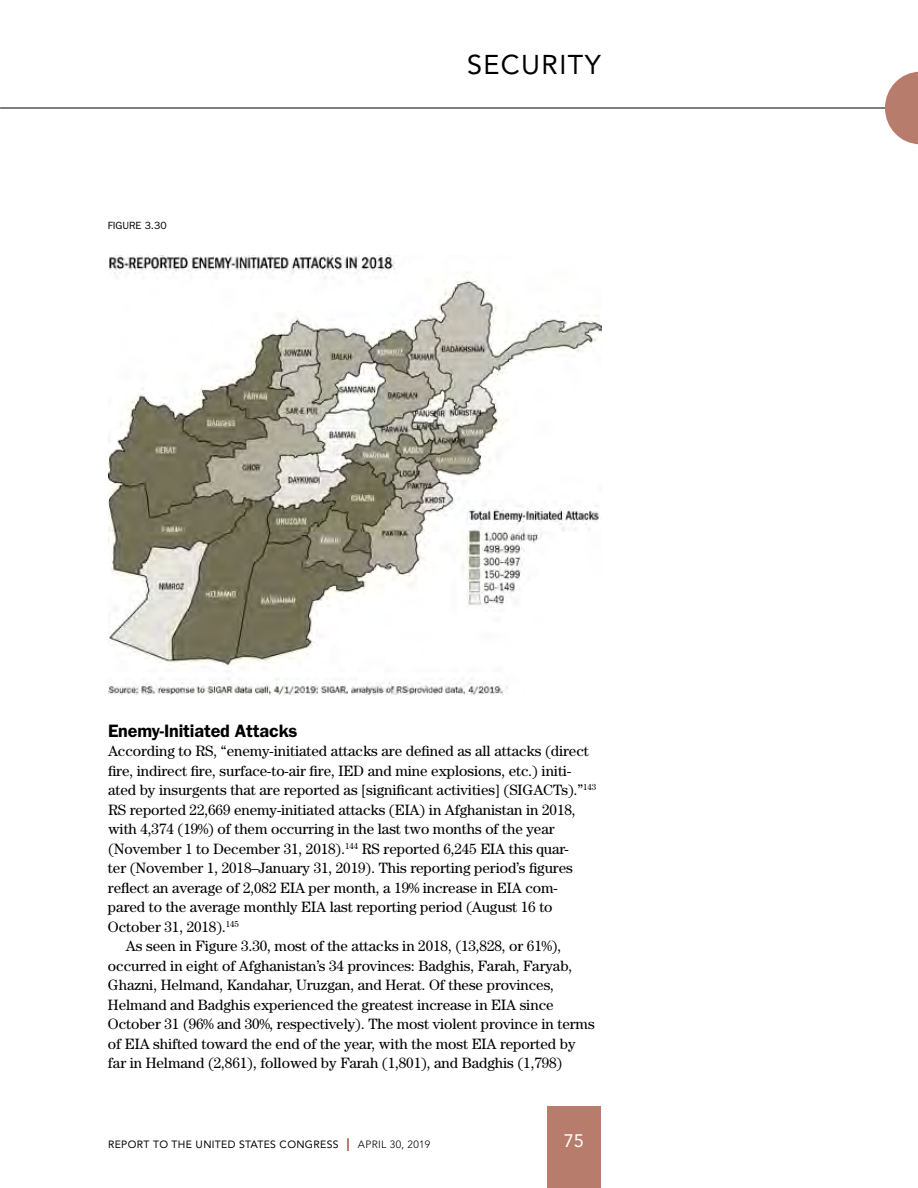
<style>
.page{position:relative;width:918px;height:1188px;background:#fff}
.page>*{position:absolute;margin:0;border:0;box-sizing:border-box;transform-origin:0 0}
.t1{font:27px "Avenir LT Std";letter-spacing:.05em;color:#000}
.t2{font:600 18px "ITC Franklin Gothic Std";letter-spacing:-.01em;color:#000}
.t3{font:18px "Avenir LT Std";color:#fff}
.t4{font:15px "Century Std";letter-spacing:-.005em;color:#000}
.t5{font:10.5px "Avenir LT Std";letter-spacing:.03em;color:#000}
.t6{font:10.5px "ITC Franklin Gothic Std";color:#000}
.s1{font-size:18px;color:#a05344}
.s2{font-weight:300}
</style>
<div class="page">
<hr style="left:0;top:108px;width:918px;height:1px;background:#000">
<svg style="left:885px;top:72px;width:33px;height:72px"></svg>
<div style="left:547px;top:1107px;width:54px;height:81px;background:#b77c6b"></div>
<img style="left:108px;top:256px;width:493px;height:439px">
<p class="t6" style="left:108px;top:220px;width:61px">FIGURE 3.30</p>
<h1 class="t1" style="left:467px;top:49px;width:135px">SECURITY</h1>
<p class="t2" style="left:108px;top:720px;width:191px">Enemy-Initiated Attacks</p>
<p class="t4" style="left:108px;top:742px;width:482px">According to RS, “enemy-initiated attacks are defined as all attacks (direct</p>
<p class="t4" style="left:108px;top:762px;width:465px">fire, indirect fire, surface-to-air fire, IED and mine explosions, etc.) initi-</p>
<p class="t4" style="left:108px;top:781px;width:490px">ated by insurgents that are reported as [significant activities] (SIGACTs).”<sup>143</sup></p>
<p class="t4" style="left:108px;top:801px;width:469px">RS reported 22,669 enemy-initiated attacks (EIA) in Afghanistan in 2018,</p>
<p class="t4" style="left:108px;top:820px;width:448px">with 4,374 (19%) of them occurring in the last two months of the year</p>
<p class="t4" style="left:108px;top:840px;width:462px">(November 1 to December 31, 2018).<sup>144</sup> RS reported 6,245 EIA this quar-</p>
<p class="t4" style="left:108px;top:859px;width:466px">ter (November 1, 2018–January 31, 2019). This reporting period’s figures</p>
<p class="t4" style="left:108px;top:879px;width:451px">reflect an average of 2,082 EIA per month, a 19% increase in EIA com-</p>
<p class="t4" style="left:108px;top:898px;width:446px">pared to the average monthly EIA last reporting period (August 16 to</p>
<p class="t4" style="left:108px;top:918px;width:132px">October 31, 2018).<sup>145</sup></p>
<p class="t4" style="left:126px;top:937px;width:437px">As seen in Figure 3.30, most of the attacks in 2018, (13,828, or 61%),</p>
<p class="t4" style="left:108px;top:957px;width:466px">occurred in eight of Afghanistan’s 34 provinces: Badghis, Farah, Faryab,</p>
<p class="t4" style="left:108px;top:976px;width:448px">Ghazni, Helmand, Kandahar, Uruzgan, and Herat. Of these provinces,</p>
<p class="t4" style="left:108px;top:996px;width:447px">Helmand and Badghis experienced the greatest increase in EIA since</p>
<p class="t4" style="left:108px;top:1015px;width:488px">October 31 (96% and 30%, respectively). The most violent province in terms</p>
<p class="t4" style="left:108px;top:1035px;width:469px">of EIA shifted toward the end of the year, with the most EIA reported by</p>
<p class="t4" style="left:108px;top:1054px;width:456px">far in Helmand (2,861), followed by Farah (1,801), and Badghis (1,798)</p>
<p class="t5" style="left:108px;top:1138px;width:324px">REPORT TO THE UNITED STATES CONGRESS <span class="s1">I</span> <span class="s2">APRIL 30, 2019</span></p>
<p class="t3" style="left:564px;top:1131px;width:22px">75</p>
</div>
